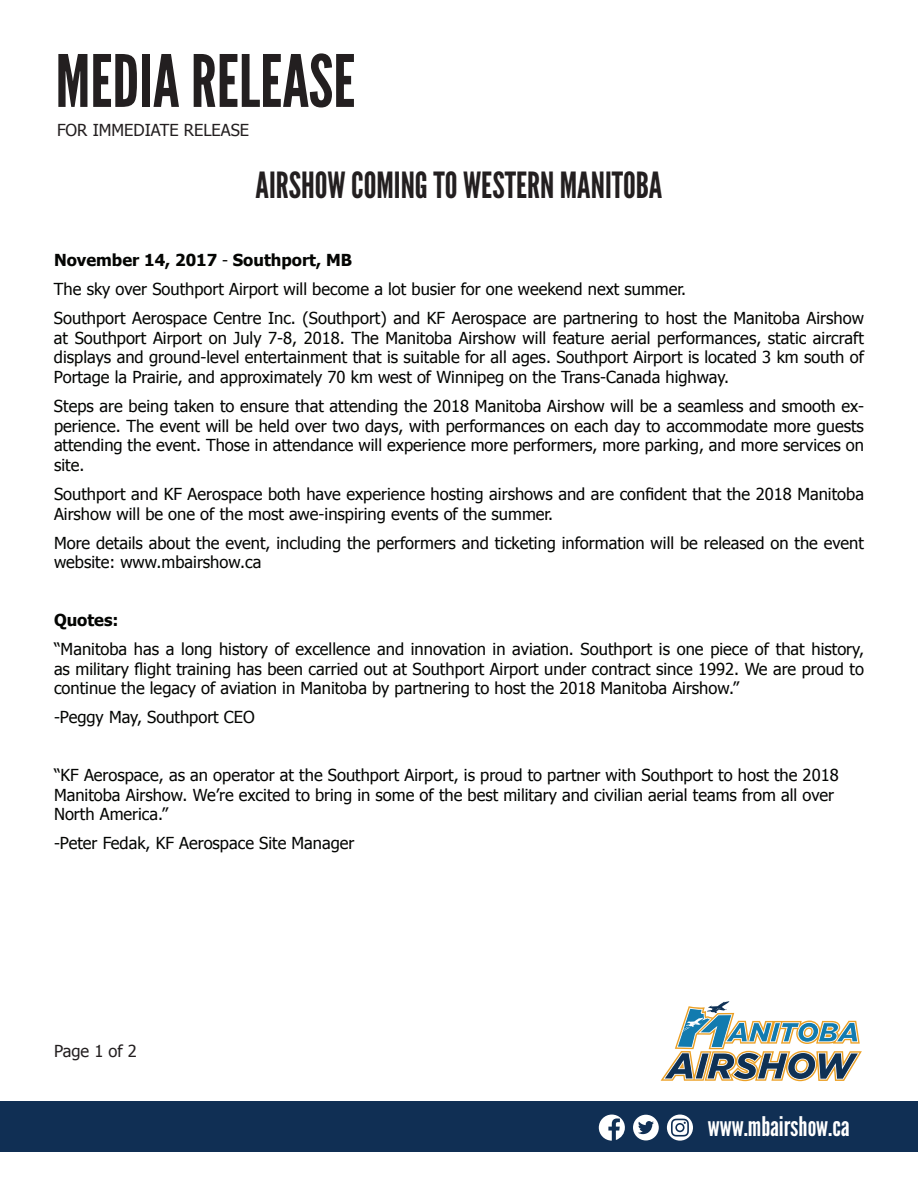
<style>
.page{position:relative;width:918px;height:1188px;background:#fff}
.page>*{position:absolute;margin:0;border:0;box-sizing:border-box;transform-origin:0 0}
.t1{font:72px "League Gothic";color:#231f20}
.t2{font:36px "League Gothic";color:#231f20}
.t3{font:27px "League Gothic";color:#fff}
.t4{font:16.5px/19.8px "Tahoma";color:#040503}
.t5{font:16.5px "Tahoma";color:#231f20}
.t6{font:700 16.5px "Tahoma";color:#040503}
.s1{font-weight:700}
</style>
<div class="page">
<div style="left:0;top:1101px;width:918px;height:51px;background:#102f54"></div>
<svg style="left:633px;top:1115px;width:26px;height:25px"></svg>
<svg style="left:599px;top:1115px;width:26px;height:26px"></svg>
<svg style="left:667px;top:1115px;width:26px;height:26px"></svg>
<svg style="left:661px;top:1001px;width:201px;height:80px"></svg>
<h1 class="t1" style="left:56px;top:38px;width:301px">MEDIA RELEASE</h1>
<p class="t5" style="left:57px;top:119px;width:194px">FOR IMMEDIATE RELEASE</p>
<h2 class="t2" style="left:256px;top:164px;width:408px">AIRSHOW COMING TO WESTERN MANITOBA</h2>
<p class="t4" style="left:54px;top:245px;width:812px;line-height:28.8px"><span class="s1">November 14, 2017</span> - <span class="s1">Southport, MB<br></span>The sky over Southport Airport will become a lot busier for one weekend next summer.<br>Southport Aerospace Centre Inc. (Southport) and KF Aerospace are partnering to host the Manitoba Airshow</p>
<p class="t4" style="left:54px;top:327px;width:812px;text-align:justify">at Southport Airport on July 7-8, 2018. The Manitoba Airshow will feature aerial performances, static aircraft displays and ground-level entertainment that is suitable for all ages. Southport Airport is located 3 km south of Portage la Prairie, and approximately 70 km west of Winnipeg on the Trans-Canada highway.</p>
<p class="t4" style="left:54px;top:395px;width:812px;text-align:justify">Steps are being taken to ensure that attending the 2018 Manitoba Airshow will be a seamless and smooth ex&shy;perience. The event will be held over two days, with performances on each day to accommodate more guests attending the event. Those in attendance will experience more performers, more parking, and more services on site.</p>
<p class="t4" style="left:54px;top:483px;width:811px">Southport and KF Aerospace both have experience hosting airshows and are confident that the 2018 Manitoba<br>Airshow will be one of the most awe-inspiring events of the summer.</p>
<p class="t4" style="left:54px;top:532px;width:811px">More details about the event, including the performers and ticketing information will be released on the event website: www.mbairshow.ca</p>
<p class="t6" style="left:54px;top:609px;width:66px">Quotes:</p>
<p class="t4" style="left:54px;top:638px;width:812px;text-align:justify">“Manitoba has a long history of excellence and innovation in aviation. Southport is one piece of that history, as military flight training has been carried out at Southport Airport under contract since 1992. We are proud to continue the legacy of aviation in Manitoba by partnering to host the 2018 Manitoba Airshow.”</p>
<p class="t4" style="left:54px;top:707px;width:202px">-Peggy May, Southport CEO</p>
<p class="t4" style="left:54px;top:764px;width:786px">“KF Aerospace, as an operator at the Southport Airport, is proud to partner with Southport to host the 2018<br>Manitoba Airshow. We’re excited to bring in some of the best military and civilian aerial teams from all over<br>North America.”</p>
<p class="t4" style="left:54px;top:833px;width:302px">-Peter Fedak, KF Aerospace Site Manager</p>
<p class="t5" style="left:54px;top:1040px;width:84px">Page 1 of 2</p>
<h3 class="t3" style="left:708px;top:1110px;width:143px">www.mbairshow.ca</h3>
</div>
